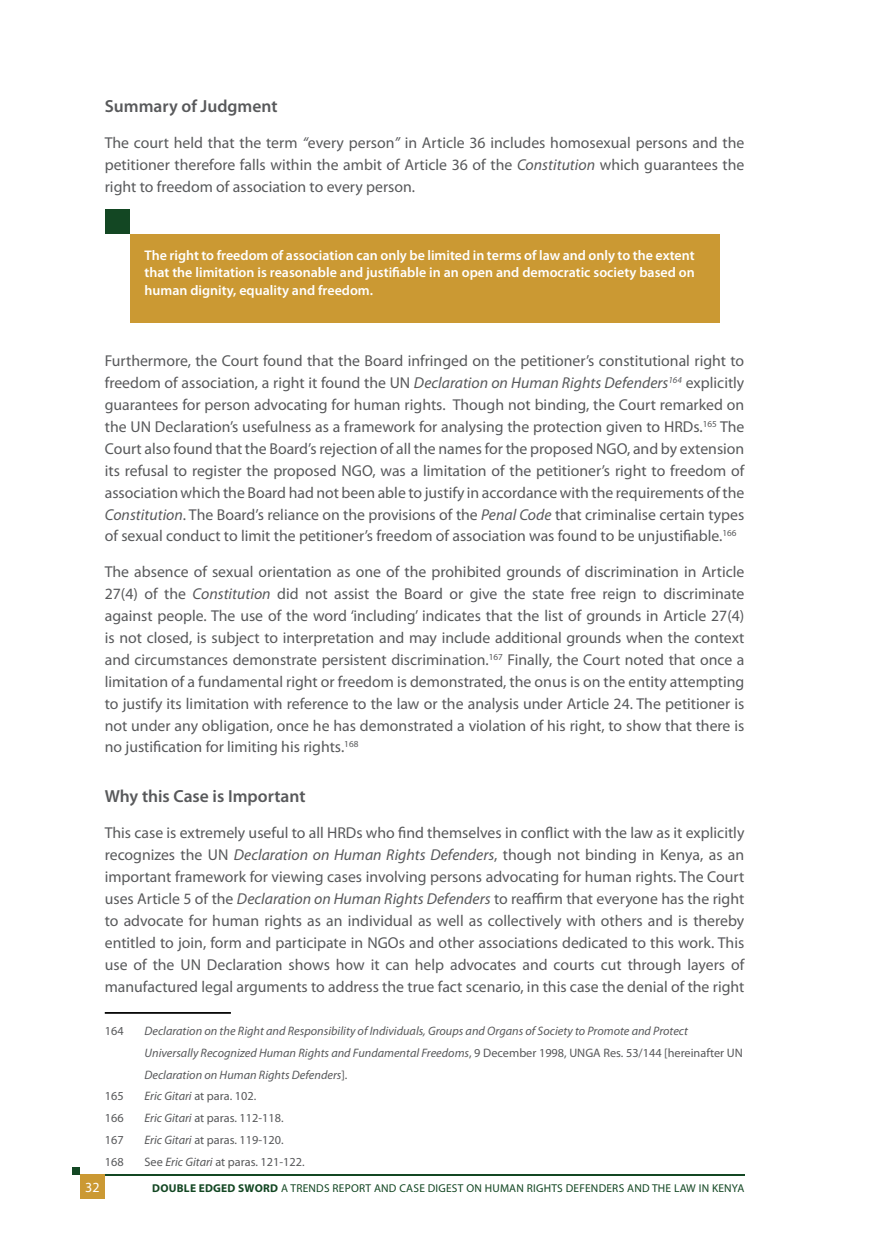
<style>
.page{position:relative;width:874px;height:1241px;background:#fff}
.page>*{position:absolute;margin:0;border:0;box-sizing:border-box;transform-origin:0 0}
.t1{font:600 17.5px "Myriad Pro";color:#58595b}
.t2{font:15.75px/21.9px "Myriad Pro";color:#58595b;text-align:justify}
.t3{font:600 14px/17.5px "Myriad Pro";color:#fff;text-align:justify}
.t4{font:14px "Myriad Pro";color:#fff}
.t5{font:italic 12.25px/21.9px "Myriad Pro";color:#58595b}
.t6{font:12.25px "Myriad Pro";color:#58595b}
.t7{font:11.38px "Myriad Pro";letter-spacing:.02em;color:#134723}
.s1{font-style:italic}
.s2{font-style:normal}
.s3{font-weight:700}
</style>
<div class="page">
<div style="left:80px;top:1174px;width:25px;height:24px;background:#cb9933"></div>
<div style="left:72px;top:1166px;width:8px;height:8px;background:#134723"></div>
<hr style="left:105px;top:1174px;width:639px;height:1px;background:#134723">
<div style="left:129px;top:234px;width:590px;height:88px;background:#cb9933"></div>
<div style="left:105px;top:209px;width:24px;height:25px;background:#134723"></div>
<hr style="left:105px;top:1011px;width:126px;height:2px;background:#000">
<p class="t1" style="left:105px;top:95px;width:174px">Summary of Judgment</p>
<p class="t2" style="left:105px;top:132px;width:640px">The court held that the term <span class="s1">“</span>every person<span class="s1">”</span> in Article 36 includes homosexual persons and the petitioner therefore falls within the ambit of Article 36 of the <span class="s1">Constitution</span> which guarantees the right to freedom of association to every person.</p>
<p class="t3" style="left:144px;top:246px;width:551px">The right to freedom of association can only be limited in terms of law and only to the extent that the limitation is reasonable and justifiable in an open and democratic society based on human dignity, equality and freedom.</p>
<p class="t2" style="left:105px;top:350px;width:640px">Furthermore, the Court found that the Board infringed on the petitioner’s constitutional right to freedom of association, a right it found the UN <span class="s1">Declaration on Human Rights Defenders</span><sup>164</sup> explicitly guarantees for person advocating for human rights. Though not binding, the Court remarked on the UN Declaration’s usefulness as a framework for analysing the protection given to HRDs.<sup>165</sup> The Court also found that the Board’s rejection of all the names for the proposed NGO, and by extension its refusal to register the proposed NGO, was a limitation of the petitioner’s right to freedom of association which the Board had not been able to justify in accordance with the requirements of the <span class="s1">Constitution</span>. The Board’s reliance on the provisions of the <span class="s1">Penal Code</span> that criminalise certain types of sexual conduct to limit the petitioner’s freedom of association was found to be unjustifiable.<sup>166</sup></p>
<p class="t2" style="left:105px;top:560px;width:641px">The absence of sexual orientation as one of the prohibited grounds of discrimination in Article 27(4) of the <span class="s1">Constitution</span> did not assist the Board or give the state free reign to discriminate against people. The use of the word ‘including’ indicates that the list of grounds in Article 27(4) is not closed, is subject to interpretation and may include additional grounds when the context and circumstances demonstrate persistent discrimination.<sup>167</sup> Finally, the Court noted that once a limitation of a fundamental right or freedom is demonstrated, the onus is on the entity attempting to justify its limitation with reference to the law or the analysis under Article 24. The petitioner is not under any obligation, once he has demonstrated a violation of his right, to show that there is no justification for limiting his rights.<sup>168</sup></p>
<p class="t1" style="left:105px;top:785px;width:202px">Why this Case is Important</p>
<p class="t2" style="left:105px;top:821px;width:641px">This case is extremely useful to all HRDs who find themselves in conflict with the law as it explicitly recognizes the UN <span class="s1">Declaration on Human Rights Defenders</span>, though not binding in Kenya, as an important framework for viewing cases involving persons advocating for human rights. The Court uses Article 5 of the <span class="s1">Declaration on Human Rights Defenders</span> to reaffirm that everyone has the right to advocate for human rights as an individual as well as collectively with others and is thereby entitled to join, form and participate in NGOs and other associations dedicated to this work. This use of the UN Declaration shows how it can help advocates and courts cut through layers of manufactured legal arguments to address the true fact scenario, in this case the denial of the right</p>
<p class="t6" style="left:105px;top:1022px;width:20px">164</p>
<p class="t5" style="left:144px;top:1019px;width:599px">Declaration on the Right and Responsibility of Individuals, Groups and Organs of Society to Promote and Protect<br>Universally Recognized Human Rights and Fundamental Freedoms<span class="s2">, 9 December 1998, UNGA Res. 53/144 [hereinafter UN<br></span>Declaration on Human Rights Defenders<span class="s2">].</span></p>
<p class="t6" style="left:105px;top:1088px;width:20px">165</p>
<p class="t6" style="left:144px;top:1088px;width:113px"><span class="s1">Eric Gitari</span> at para. 102.</p>
<p class="t6" style="left:105px;top:1110px;width:20px">166</p>
<p class="t6" style="left:144px;top:1110px;width:140px"><span class="s1">Eric Gitari</span> at paras. 112-118.</p>
<p class="t6" style="left:105px;top:1132px;width:20px">167</p>
<p class="t6" style="left:144px;top:1132px;width:140px"><span class="s1">Eric Gitari</span> at paras. 119-120.</p>
<p class="t6" style="left:105px;top:1154px;width:20px">168</p>
<p class="t6" style="left:144px;top:1154px;width:161px">See <span class="s1">Eric Gitari</span> at paras. 121-122.</p>
<p class="t4" style="left:85px;top:1178px;width:16px">32</p>
<p class="t7" style="left:152px;top:1181px;width:593px"><span class="s3">DOUBLE EDGED SWORD</span> A TRENDS REPORT AND CASE DIGEST ON HUMAN RIGHTS DEFENDERS AND THE LAW IN KENYA</p>
</div>
